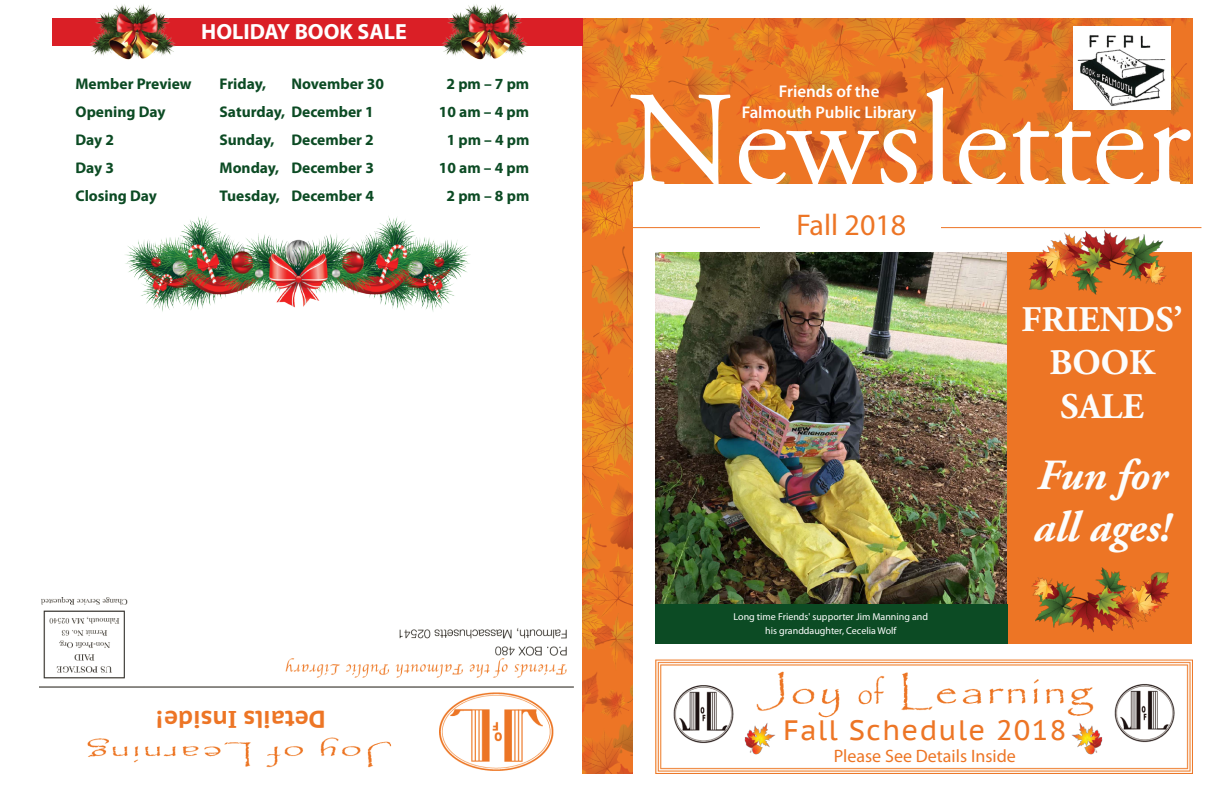
<style>
.page{position:relative;width:1224px;height:792px;background:#fff}
.page>*{position:absolute;margin:0;border:0;box-sizing:border-box;transform-origin:0 0}
.t1{font:136px "Adobe Garamond Pro";color:#fff}
.t2{font:italic 700 43px/51.6px "Adobe Garamond Pro";color:#fcfdfc}
.t3{font:700 36px/43.2px "Adobe Garamond Pro";color:#fcfdfc;text-align:center}
.t4{font:30px "Myriad Pro";color:#ed7525}
.t5{font:28px "PT Sans Caption";letter-spacing:.045em;color:#ed7525}
.t6{font:700 24px "PT Sans Caption";color:#ed7525}
.t7{font:700 22px "Myriad Pro";color:#fff}
.t8{font:18px "Myriad Pro";color:#ed7525}
.t9{font:600 17px/20.4px "Myriad Pro";color:#fff;text-align:center}
.t10{font:700 15.5px "Myriad Pro";color:#0c4b24}
.t11{font:10px/14px "Myriad Pro";color:#fff;text-align:center}
.s1{font-weight:400;color:#fff}
.s2{font-weight:600;color:#fff}
</style>
<div class="page">
<img style="left:582px;top:19px;width:608px;height:165px">
<img style="left:39px;top:598px;width:535px;height:173px">
<img style="left:655px;top:659px;width:538px;height:115px">
<hr style="left:631px;top:227px;width:570px;height:1px;background:#ed7525">
<div style="left:760px;top:216px;width:180px;height:27px;background:#fff"></div>
<div style="left:52px;top:18px;width:530px;height:27px;background:#da1f26"></div>
<img style="left:1074px;top:26px;width:97px;height:83px">
<div style="left:1034px;top:744px;width:76px;height:23px;background:#fff"></div>
<div style="left:50px;top:694px;width:382px;height:41px;background:#fff"></div>
<div style="left:760px;top:727px;width:320px;height:36px;background:#fff"></div>
<div style="left:760px;top:716px;width:44px;height:22px;background:#fff"></div>
<div style="left:810px;top:720px;width:279px;height:24px;background:#fff"></div>
<div style="left:866px;top:713px;width:136px;height:29px;background:#fff"></div>
<img style="left:655px;top:253px;width:353px;height:352px">
<div style="left:1008px;top:252px;width:184px;height:393px;background:#ed7525"></div>
<img style="left:743px;top:723px;width:32px;height:31px">
<img style="left:1072px;top:723px;width:31px;height:31px">
<img style="left:89px;top:4px;width:86px;height:56px">
<img style="left:441px;top:4px;width:87px;height:56px">
<img style="left:125px;top:216px;width:345px;height:96px">
<img style="left:1031px;top:567px;width:139px;height:66px">
<img style="left:582px;top:182px;width:51px;height:592px">
<img style="left:1025px;top:227px;width:144px;height:68px">
<div style="left:655px;top:605px;width:353px;height:40px;background:#0c4b24"></div>
<div style="left:646px;top:644px;width:554px;height:12px;background:#fff"></div>
<h3 class="t7" style="left:201px;top:17px;width:207px">HOLIDAY BOOK SALE</h3>
<p class="t10" style="left:76px;top:73px;width:118px">Member Preview</p>
<p class="t10" style="left:220px;top:73px;width:48px">Friday,</p>
<p class="t10" style="left:291px;top:73px;width:94px">November 30</p>
<p class="t10" style="left:439px;top:73px;width:92px"><span class="s1">0</span>2 pm – 7 pm</p>
<p class="t10" style="left:76px;top:101px;width:92px">Opening Day</p>
<p class="t10" style="left:220px;top:101px;width:156px">Saturday, December 1</p>
<p class="t10" style="left:439px;top:101px;width:92px">10 am – 4 pm</p>
<p class="t10" style="left:76px;top:129px;width:40px">Day 2</p>
<p class="t10" style="left:220px;top:129px;width:156px">Sunday, December 2</p>
<p class="t10" style="left:439px;top:129px;width:92px"><span class="s2">0</span>1 pm – 4 pm</p>
<p class="t10" style="left:76px;top:157px;width:40px">Day 3</p>
<p class="t10" style="left:220px;top:157px;width:156px">Monday, December 3</p>
<p class="t10" style="left:439px;top:157px;width:92px">10 am – 4 pm</p>
<p class="t10" style="left:76px;top:185px;width:83px">Closing Day</p>
<p class="t10" style="left:220px;top:185px;width:156px">Tuesday, December 4</p>
<p class="t10" style="left:439px;top:185px;width:92px"><span class="s1">0</span>2 pm – 8 pm</p>
<h3 class="t6" style="left:326px;top:733px;width:171px;rotate:-180deg">Details Inside!</h3>
<p class="t9" style="left:742px;top:81px;width:176px">Friends of the<br>Falmouth Public Library</p>
<h1 class="t1" style="left:628px;top:60px;width:565px">Newsletter</h1>
<h3 class="t4" style="left:796px;top:207px;width:111px">Fall 2018</h3>
<p class="t11" style="left:734px;top:609px;width:196px">Long time Friends' supporter Jim Manning and his granddaughter, Cecelia Wolf</p>
<h3 class="t3" style="left:1022px;top:299px;width:179px">FRIENDS’<br>BOOK<br>SALE</h3>
<h2 class="t2" style="left:1034px;top:451px;width:139px">Fun for all ages!</h2>
<h3 class="t5" style="left:783px;top:715px;width:285px">Fall Schedule 2018</h3>
<p class="t8" style="left:834px;top:745px;width:184px">Please See Details Inside</p>
</div>
